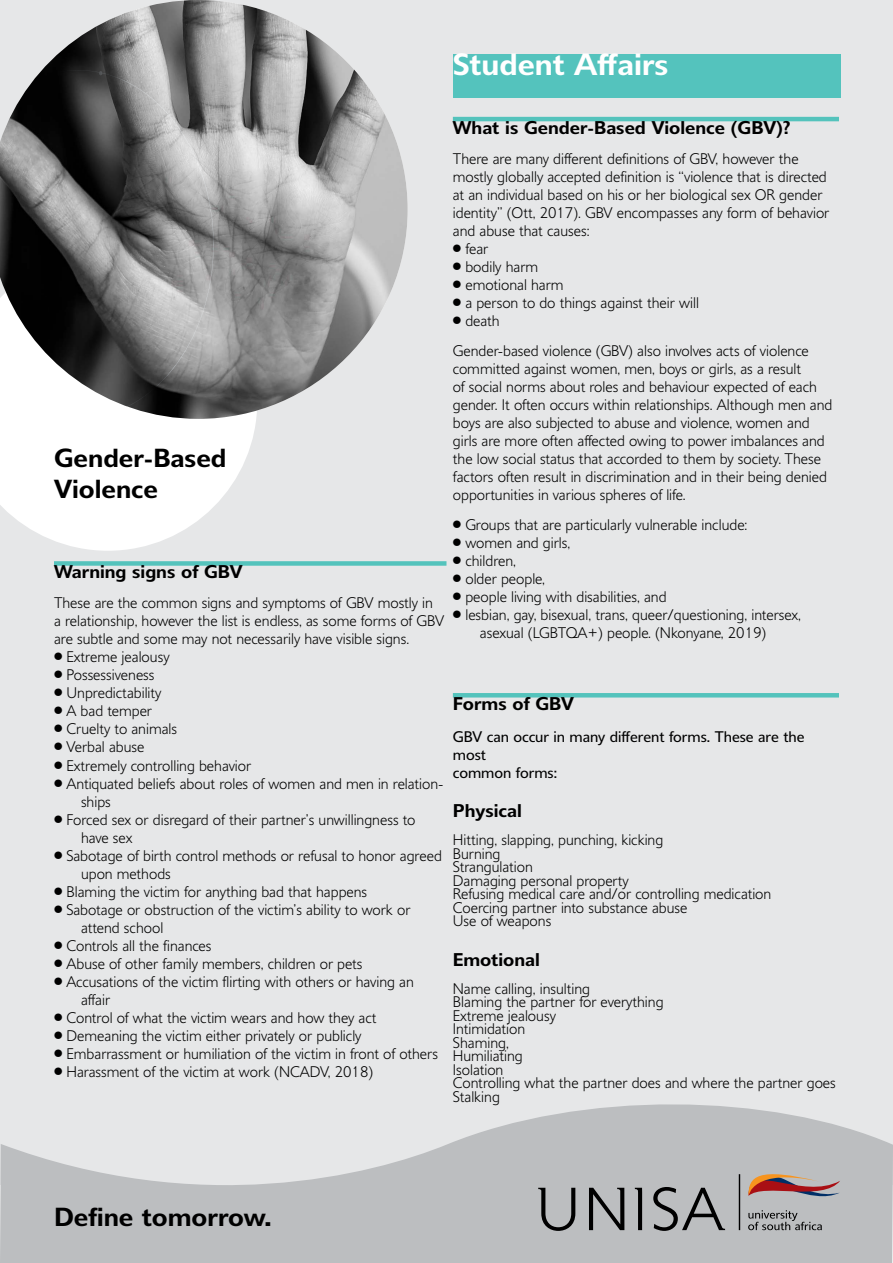
<style>
.page{position:relative;width:893px;height:1263px;background:#fff}
.page>*{position:absolute;margin:0;border:0;box-sizing:border-box;transform-origin:0 0}
.t1{font:600 30px "Delargo DT";color:#fff}
.t2{font:600 25.5px/30.6px "Delargo DT";color:#000}
.t3{font:600 18px "Delargo DT";color:#000}
.t4{font:300 15px/18px "Delargo DT";color:#000}
.t5{font:15px/18px "Delargo DT";color:#000}
</style>
<div class="page">
<div style="left:0;top:0;width:893px;height:1185px;background:#e6e7e8"></div>
<svg style="left:0;top:1104px;width:893px;height:159px;fill:#bcbec0"></svg>
<svg style="left:538px;top:1188px;width:37px;height:43px;background:#8d8e90"></svg>
<svg style="left:589px;top:1188px;width:35px;height:42px"></svg>
<svg style="left:635px;top:1188px;width:7px;height:42px"></svg>
<svg style="left:653px;top:1187px;width:72px;height:44px;background:#8f9092"></svg>
<svg style="left:748px;top:1150px;width:92px;height:80px;background:#b0a5a4"></svg>
<hr style="left:739px;top:1174px;width:1px;height:56px;background:#000">
<svg style="left:0;top:419px;width:256px;height:132px;fill:#fff"></svg>
<img style="left:55px;top:0;width:353px;height:419px">
<svg style="left:0;top:56px;width:231px;height:363px;background:#757575"></svg>
<svg style="left:99px;top:71px;width:4px;height:5px"></svg>
<div style="left:453px;top:54px;width:387px;height:44px;background:#54c3bd"></div>
<hr style="left:453px;top:117px;width:386px;height:4px;background:#54c3bc">
<div style="left:54px;top:561px;width:392px;height:5px;background:#54c3bc"></div>
<hr style="left:453px;top:693px;width:386px;height:4px;background:#54c3bc">
<h1 class="t1" style="left:453px;top:46px;width:217px">Student Affairs</h1>
<h2 class="t2" style="left:54px;top:442px;width:174px">Gender-Based<br>Violence</h2>
<p class="t3" style="left:54px;top:561px;width:190px">Warning signs of GBV</p>
<p class="t4" style="left:54px;top:594px;width:392px">These are the common signs and symptoms of GBV mostly in<br>a relationship, however the list is endless, as some forms of GBV are subtle and some may not necessarily have visible signs.</p>
<p class="t4" style="left:54px;top:648px;width:117px">• Extreme jealousy</p>
<p class="t4" style="left:54px;top:666px;width:102px">• Possessiveness</p>
<p class="t4" style="left:54px;top:684px;width:109px">• Unpredictability</p>
<p class="t4" style="left:54px;top:702px;width:100px">• A bad temper</p>
<p class="t4" style="left:54px;top:720px;width:125px">• Cruelty to animals</p>
<p class="t4" style="left:54px;top:738px;width:92px">• Verbal abuse</p>
<p class="t4" style="left:54px;top:756px;width:199px">• Extremely controlling behavior</p>
<p class="t4" style="left:81px;top:774px;width:364px;text-indent:-27px">• Antiquated beliefs about roles of women and men in relation&shy;ships</p>
<p class="t4" style="left:81px;top:810px;width:336px;text-indent:-27px">• Forced sex or disregard of their partner’s unwillingness to have sex</p>
<p class="t4" style="left:81px;top:846px;width:362px;text-indent:-27px">• Sabotage of birth control methods or refusal to honor agreed upon methods</p>
<p class="t4" style="left:54px;top:882px;width:315px">• Blaming the victim for anything bad that happens</p>
<p class="t4" style="left:81px;top:900px;width:331px;text-indent:-27px">• Sabotage or obstruction of the victim’s ability to work or attend school</p>
<p class="t4" style="left:54px;top:936px;width:159px">• Controls all the finances</p>
<p class="t4" style="left:54px;top:954px;width:310px">• Abuse of other family members, children or pets</p>
<p class="t4" style="left:81px;top:972px;width:334px;text-indent:-27px">• Accusations of the victim flirting with others or having an affair</p>
<p class="t4" style="left:54px;top:1008px;width:324px">• Control of what the victim wears and how they act</p>
<p class="t4" style="left:54px;top:1026px;width:309px">• Demeaning the victim either privately or publicly</p>
<p class="t4" style="left:54px;top:1044px;width:385px">• Embarrassment or humiliation of the victim in front of others</p>
<p class="t4" style="left:54px;top:1062px;width:321px">• Harassment of the victim at work (NCADV, 2018)</p>
<p class="t3" style="left:453px;top:117px;width:340px">What is Gender-Based Violence (GBV)?</p>
<p class="t4" style="left:453px;top:150px;width:378px">There are many different definitions of GBV, however the mostly globally accepted definition is “violence that is directed at an individual based on his or her biological sex OR gender identity” (Ott, 2017). GBV encompasses any form of behavior and abuse that causes:</p>
<p class="t4" style="left:453px;top:240px;width:37px">• fear</p>
<p class="t4" style="left:453px;top:258px;width:87px">• bodily harm</p>
<p class="t4" style="left:453px;top:276px;width:112px">• emotional harm</p>
<p class="t4" style="left:453px;top:294px;width:248px">• a person to do things against their will</p>
<p class="t4" style="left:453px;top:306px;width:357px;line-height:30px">• death<br>Gender-based violence (GBV) also involves acts of violence</p>
<p class="t4" style="left:453px;top:360px;width:381px">committed against women, men, boys or girls, as a result<br>of social norms about roles and behaviour expected of each gender. It often occurs within relationships. Although men and boys are also subjected to abuse and violence, women and girls are more often affected owing to power imbalances and the low social status that accorded to them by society. These factors often result in discrimination and in their being denied opportunities in various spheres of life.</p>
<p class="t4" style="left:453px;top:516px;width:296px">• Groups that are particularly vulnerable include:</p>
<p class="t4" style="left:453px;top:534px;width:119px">• women and girls,</p>
<p class="t4" style="left:453px;top:552px;width:65px">• children,</p>
<p class="t4" style="left:453px;top:570px;width:94px">• older people,</p>
<p class="t4" style="left:453px;top:588px;width:215px">• people living with disabilities, and</p>
<p class="t4" style="left:453px;top:606px;width:350px;text-align:center">• lesbian, gay, bisexual, trans, queer/questioning, intersex, asexual (LGBTQA+) people. (Nkonyane, 2019)</p>
<p class="t3" style="left:453px;top:693px;width:123px">Forms of GBV</p>
<p class="t5" style="left:453px;top:727px;width:353px">GBV can occur in many different forms. These are the most<br>common forms:</p>
<p class="t3" style="left:453px;top:800px;width:70px">Physical</p>
<p class="t4" style="left:453px;top:833px;width:320px;line-height:13.5px">Hitting, slapping, punching, kicking<br>Burning<br>Strangulation<br>Damaging personal property<br>Refusing medical care and/or controlling medication<br>Coercing partner into substance abuse<br>Use of weapons</p>
<p class="t3" style="left:453px;top:948px;width:88px">Emotional</p>
<p class="t4" style="left:453px;top:981px;width:385px;line-height:13.5px">Name calling, insulting<br>Blaming the partner for everything<br>Extreme jealousy<br>Intimidation<br>Shaming,<br>Humiliating<br>Isolation<br>Controlling what the partner does and where the partner goes<br>Stalking</p>
<h2 class="t2" style="left:54px;top:1201px;width:219px">Define tomorrow.</h2>
</div>
